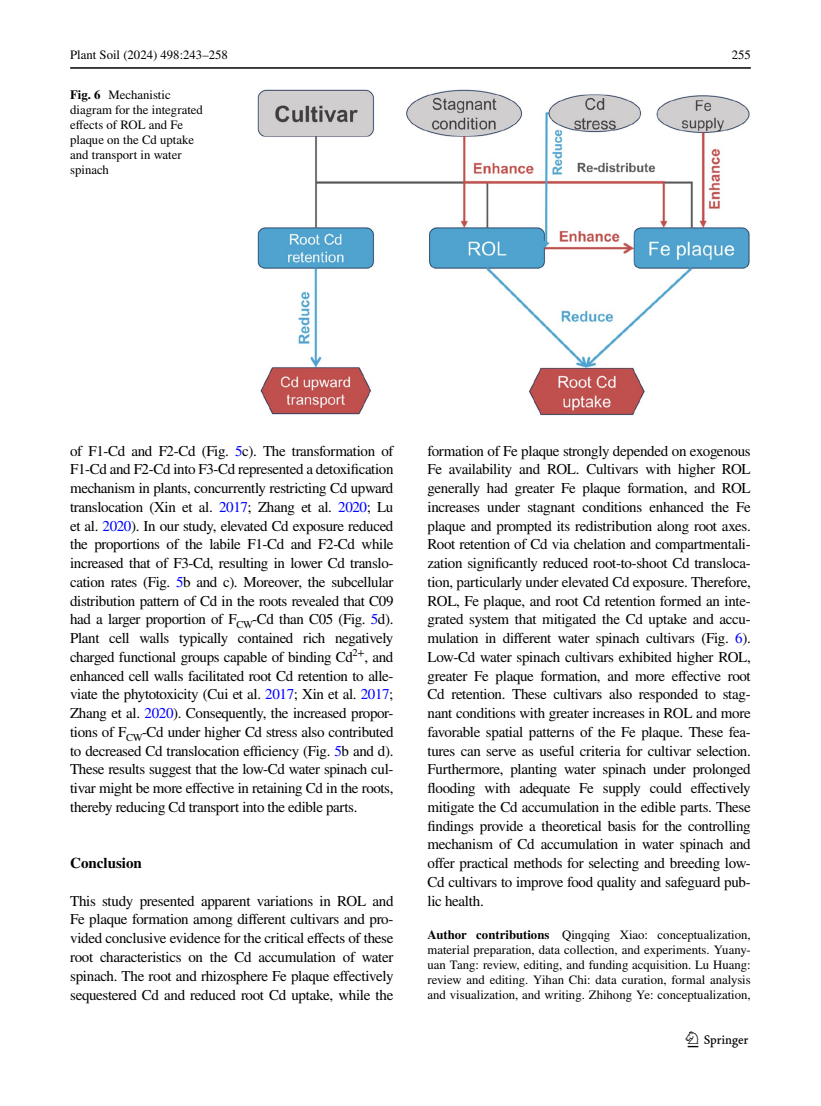
<style>
.page{position:relative;width:821px;height:1106px;background:#fff}
.page>*{position:absolute;margin:0;border:0;box-sizing:border-box;transform-origin:0 0}
.t1{font:22.5px "Springnew Regular 3";color:#000}
.t2{font:15px/18.8px "STIX";letter-spacing:-.02em;color:#000;text-align:justify}
.t3{font:700 15px "STIX";color:#000}
.t4{font:12.75px/15px "STIX";color:#000;text-align:justify}
.s1{font-weight:700}
.s2{color:#00f}
</style>
<div class="page">
<hr style="left:70px;top:67px;width:680px;height:2px;background:#000">
<img style="left:257px;top:89px;width:493px;height:326px">
<p class="t4" style="left:70px;top:48px;width:159px">Plant Soil (2024) 498:243–258</p>
<p class="t4" style="left:731px;top:49px;width:21px">255</p>
<p class="t4" style="left:70px;top:88px;width:134px;text-align:left"><span class="s1">Fig. 6</span> Mechanistic diagram for the integrated effects of ROL and Fe plaque on the Cd uptake and transport in water spinach</p>
<p class="t2" style="left:70px;top:442px;width:325px">of F1-Cd and F2-Cd (Fig. <span class="s2">5</span>c). The transformation of F1-Cd and F2-Cd into F3-Cd represented a detoxification mechanism in plants, concurrently restricting Cd upward translocation (Xin et al. <span class="s2">2017</span>; Zhang et al. <span class="s2">2020</span>; Lu et al. <span class="s2">2020</span>). In our study, elevated Cd exposure reduced the proportions of the labile F1-Cd and F2-Cd while increased that of F3-Cd, resulting in lower Cd translo&shy;cation rates (Fig. <span class="s2">5</span>b and c). Moreover, the subcellular distribution pattern of Cd in the roots revealed that C09 had a larger proportion of F<sub>CW</sub>-Cd than C05 (Fig. <span class="s2">5</span>d).<br>Plant cell walls typically contained rich negatively charged functional groups capable of binding Cd<sup>2+</sup>, and enhanced cell walls facilitated root Cd retention to alle&shy;viate the phytotoxicity (Cui et al. <span class="s2">2017</span>; Xin et al. <span class="s2">2017</span>; Zhang et al. <span class="s2">2020</span>). Consequently, the increased propor&shy;tions of F<sub>CW</sub>-Cd under higher Cd stress also contributed to decreased Cd translocation efficiency (Fig. <span class="s2">5</span>b and d).<br>These results suggest that the low-Cd water spinach cul&shy;tivar might be more effective in retaining Cd in the roots, thereby reducing Cd transport into the edible parts.</p>
<p class="t3" style="left:70px;top:854px;width:73px">Conclusion</p>
<p class="t2" style="left:70px;top:892px;width:325px">This study presented apparent variations in ROL and Fe plaque formation among different cultivars and pro&shy;vided conclusive evidence for the critical effects of these root characteristics on the Cd accumulation of water spinach. The root and rhizosphere Fe plaque effectively sequestered Cd and reduced root Cd uptake, while the</p>
<p class="t2" style="left:427px;top:442px;width:325px">formation of Fe plaque strongly depended on exogenous Fe availability and ROL. Cultivars with higher ROL generally had greater Fe plaque formation, and ROL increases under stagnant conditions enhanced the Fe plaque and prompted its redistribution along root axes.<br>Root retention of Cd via chelation and compartmentali&shy;zation significantly reduced root-to-shoot Cd transloca&shy;tion, particularly under elevated Cd exposure. Therefore, ROL, Fe plaque, and root Cd retention formed an inte&shy;grated system that mitigated the Cd uptake and accu&shy;mulation in different water spinach cultivars (Fig. <span class="s2">6</span>).<br>Low-Cd water spinach cultivars exhibited higher ROL, greater Fe plaque formation, and more effective root Cd retention. These cultivars also responded to stag&shy;nant conditions with greater increases in ROL and more favorable spatial patterns of the Fe plaque. These fea&shy;tures can serve as useful criteria for cultivar selection.<br>Furthermore, planting water spinach under prolonged flooding with adequate Fe supply could effectively mitigate the Cd accumulation in the edible parts. These findings provide a theoretical basis for the controlling mechanism of Cd accumulation in water spinach and offer practical methods for selecting and breeding low-Cd cultivars to improve food quality and safeguard pub&shy;lic health.</p>
<p class="t4" style="left:427px;top:928px;width:325px"><span class="s1">Author contributions</span> Qingqing Xiao: conceptualization, material preparation, data collection, and experiments. Yuany&shy;uan Tang: review, editing, and funding acquisition. Lu Huang: review and editing. Yihan Chi: data curation, formal analysis and visualization, and writing. Zhihong Ye: conceptualization,</p>
<h1 class="t1" style="left:687px;top:1031px;width:62px">1 3</h1>
</div>
